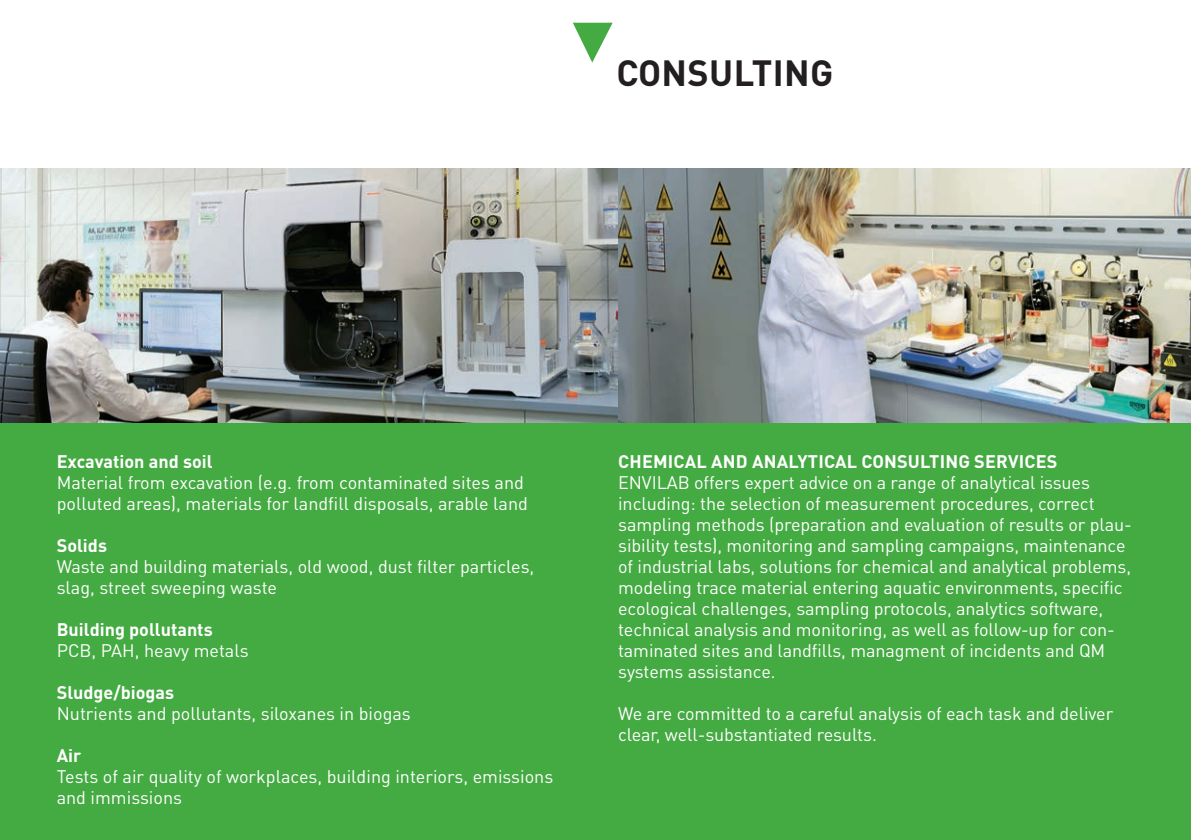
<style>
.page{position:relative;width:1191px;height:840px;background:#fff}
.page>*{position:absolute;margin:0;border:0;box-sizing:border-box;transform-origin:0 0}
.t1{font:700 36px "DINOT";letter-spacing:.01em;color:#231f20}
.t2{font:18px/21px "DINOT";letter-spacing:-.005em;color:#fff}
.t3{font:700 18px "DINOT";color:#fff}
</style>
<div class="page">
<div style="left:0;top:170px;width:1191px;height:669px;background:#44aa42"></div>
<svg style="left:573px;top:23px;width:39px;height:40px"></svg>
<img style="left:1px;top:169px;width:1190px;height:253px">
<img style="left:0;top:169px;width:1px;height:253px">
<h1 class="t1" style="left:616px;top:49px;width:218px">CONSULTING</h1>
<p class="t3" style="left:57px;top:449px;width:157px">Excavation and soil</p>
<p class="t2" style="left:57px;top:471px;width:473px">Material from excavation (e.g. from contaminated sites and polluted areas), materials for landfill disposals, arable land</p>
<p class="t3" style="left:57px;top:533px;width:52px">Solids</p>
<p class="t2" style="left:57px;top:555px;width:479px">Waste and building materials, old wood, dust filter particles, slag, street sweeping waste</p>
<p class="t3" style="left:57px;top:617px;width:157px">Building pollutants</p>
<p class="t2" style="left:57px;top:639px;width:193px">PCB, PAH, heavy metals</p>
<p class="t3" style="left:57px;top:680px;width:119px">Sludge/biogas</p>
<p class="t2" style="left:57px;top:702px;width:356px">Nutrients and pollutants, siloxanes in biogas</p>
<p class="t3" style="left:57px;top:743px;width:26px">Air</p>
<p class="t2" style="left:57px;top:765px;width:498px">Tests of air quality of workplaces, building interiors, emissions and immissions</p>
<p class="t3" style="left:618px;top:449px;width:441px">CHEMICAL AND ANALYTICAL CONSULTING SERVICES</p>
<p class="t2" style="left:618px;top:471px;width:515px">ENVILAB offers expert advice on a range of analytical issues including: the selection of measurement procedures, correct sampling methods (preparation and evaluation of results or plau&shy;sibility tests), monitoring and sampling campaigns, maintenance of industrial labs, solutions for chemical and analytical problems, modeling trace material entering aquatic environments, specific ecological challenges, sampling protocols, analytics software, technical analysis and monitoring, as well as follow-up for con&shy;taminated sites and landfills, managment of incidents and QM systems assistance.</p>
<p class="t2" style="left:618px;top:702px;width:496px">We are committed to a careful analysis of each task and deliver clear, well-substantiated results.</p>
</div>
